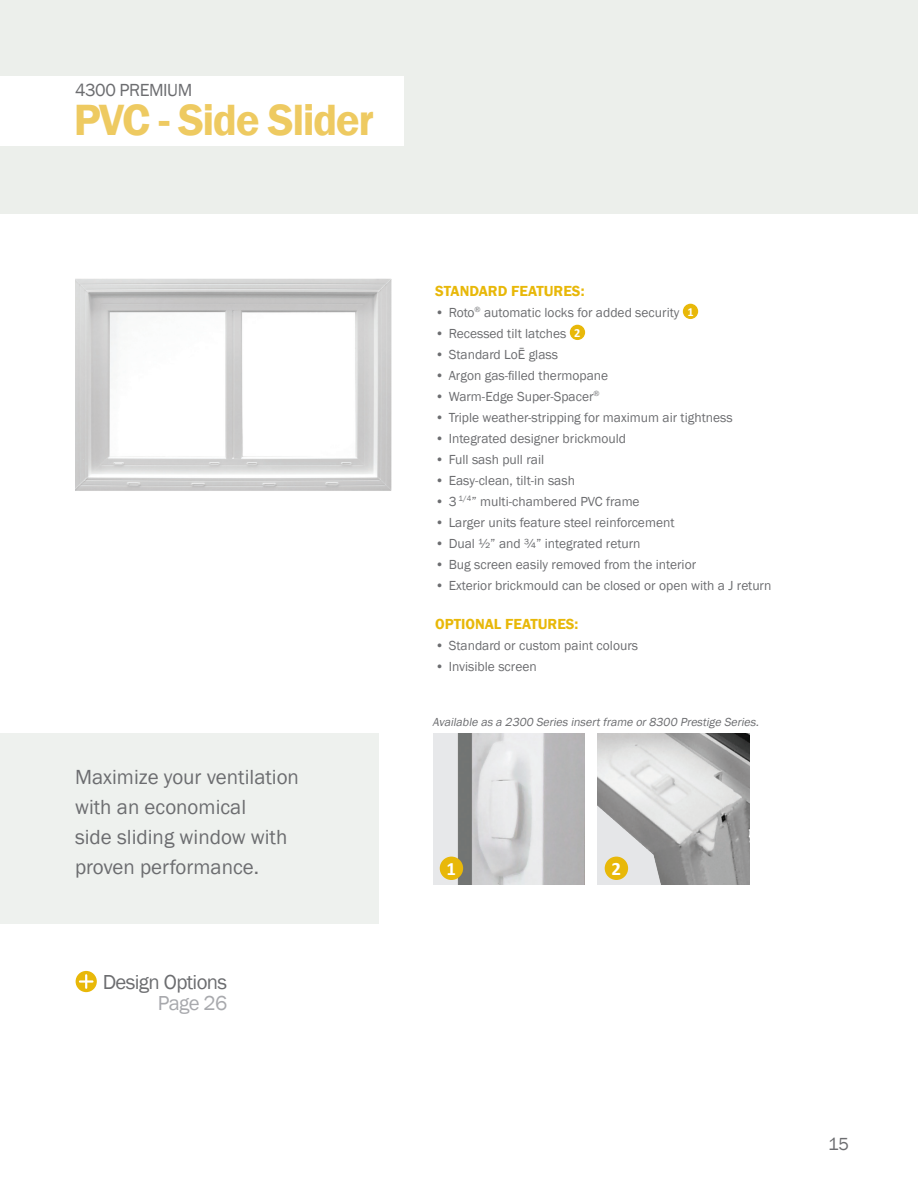
<style>
.page{position:relative;width:918px;height:1188px;background:#fff}
.page>*{position:absolute;margin:0;border:0;box-sizing:border-box;transform-origin:0 0}
.t1{font:600 45px "Franklin Gothic";letter-spacing:-.035em;color:#eeca61}
.t2{font:21px/30px "Franklin Gothic";color:#6c6d70}
.t3{font:20.85px/21px "Franklin Gothic";letter-spacing:-.03em;color:#6c6d70;text-align:right}
.t4{font:700 18.9px "Calibri";color:#fff}
.t5{font:18px "Franklin Gothic";letter-spacing:-.025em;color:#6c6d70}
.t6{font:600 15px "Franklin Gothic";color:#e8b809}
.t7{font:13.5px "Franklin Gothic";color:#6c6d70}
.t8{font:700 12.45px "Calibri";color:#fff}
.t9{font:italic 12px "Franklin Gothic";color:#6c6d70}
.s1{color:#a8a9ad}
</style>
<div class="page">
<div style="left:0;top:733px;width:378px;height:191px;background:#ecefeb"></div>
<div style="left:0;top:0;width:918px;height:214px;background:#ecefeb"></div>
<div style="left:0;top:77px;width:404px;height:69px;background:#fff"></div>
<img style="left:75px;top:278px;width:317px;height:213px">
<img style="left:433px;top:733px;width:151px;height:152px">
<div style="left:440px;top:857px;width:23px;height:23px;background:#e8b809;border-radius:50%"></div>
<img style="left:598px;top:733px;width:151px;height:152px">
<div style="left:605px;top:857px;width:23px;height:23px;background:#e8b809;border-radius:50%"></div>
<div style="left:683px;top:304px;width:15px;height:15px;background:#e8b809;border-radius:50%"></div>
<div style="left:570px;top:325px;width:15px;height:15px;background:#e8b809;border-radius:50%"></div>
<svg style="left:76px;top:971px;width:21px;height:21px"></svg>
<svg style="left:80px;top:975px;width:12px;height:13px"></svg>
<p class="t5" style="left:75px;top:79px;width:119px">4300 PREMIUM</p>
<p class="t1" style="left:74px;top:92px;width:302px">PVC - Side Slider</p>
<p class="t2" style="left:75px;top:763px;width:225px">Maximize your ventilation with an economical<br>side sliding window with proven performance.</p>
<p class="t3" style="left:103px;top:972px;width:126px">Design Options<br><span class="s1">Page 26</span></p>
<p class="t6" style="left:435px;top:282px;width:151px">STANDARD FEATURES:</p>
<p class="t7" style="left:435px;top:304px;width:246px">• Roto<sup>®</sup> automatic locks for added security</p>
<p class="t8" style="left:687px;top:303px;width:8px">1</p>
<p class="t7" style="left:435px;top:325px;width:133px">• Recessed tilt latches</p>
<p class="t8" style="left:574px;top:324px;width:8px">2</p>
<p class="t7" style="left:435px;top:346px;width:124px">• Standard LoĒ glass</p>
<p class="t7" style="left:435px;top:367px;width:174px">• Argon gas-filled thermopane</p>
<p class="t7" style="left:435px;top:388px;width:166px">• Warm-Edge Super-Spacer<sup>®</sup></p>
<p class="t7" style="left:435px;top:409px;width:299px">• Triple weather-stripping for maximum air tightness</p>
<p class="t7" style="left:435px;top:430px;width:193px">• Integrated designer brickmould</p>
<p class="t7" style="left:435px;top:451px;width:111px">• Full sash pull rail</p>
<p class="t7" style="left:435px;top:472px;width:141px">• Easy-clean, tilt-in sash</p>
<p class="t7" style="left:435px;top:493px;width:206px">• 3 <sup>1/4</sup>” multi-chambered PVC frame</p>
<p class="t7" style="left:435px;top:514px;width:241px">• Larger units feature steel reinforcement</p>
<p class="t7" style="left:435px;top:535px;width:207px">• Dual ½” and ¾” integrated return</p>
<p class="t7" style="left:435px;top:556px;width:262px">• Bug screen easily removed from the interior</p>
<p class="t7" style="left:435px;top:577px;width:338px">• Exterior brickmould can be closed or open with a J return</p>
<p class="t6" style="left:435px;top:615px;width:145px">OPTIONAL FEATURES:</p>
<p class="t7" style="left:435px;top:637px;width:204px">• Standard or custom paint colours</p>
<p class="t7" style="left:435px;top:658px;width:103px">• Invisible screen</p>
<p class="t9" style="left:433px;top:714px;width:330px">Available as a 2300 Series insertframe or8300 Prestige Series.</p>
<p class="t4" style="left:447px;top:855px;width:11px">1</p>
<p class="t4" style="left:612px;top:855px;width:11px">2</p>
<h3 class="t5" style="left:828px;top:1133px;width:22px">15</h3>
</div>
